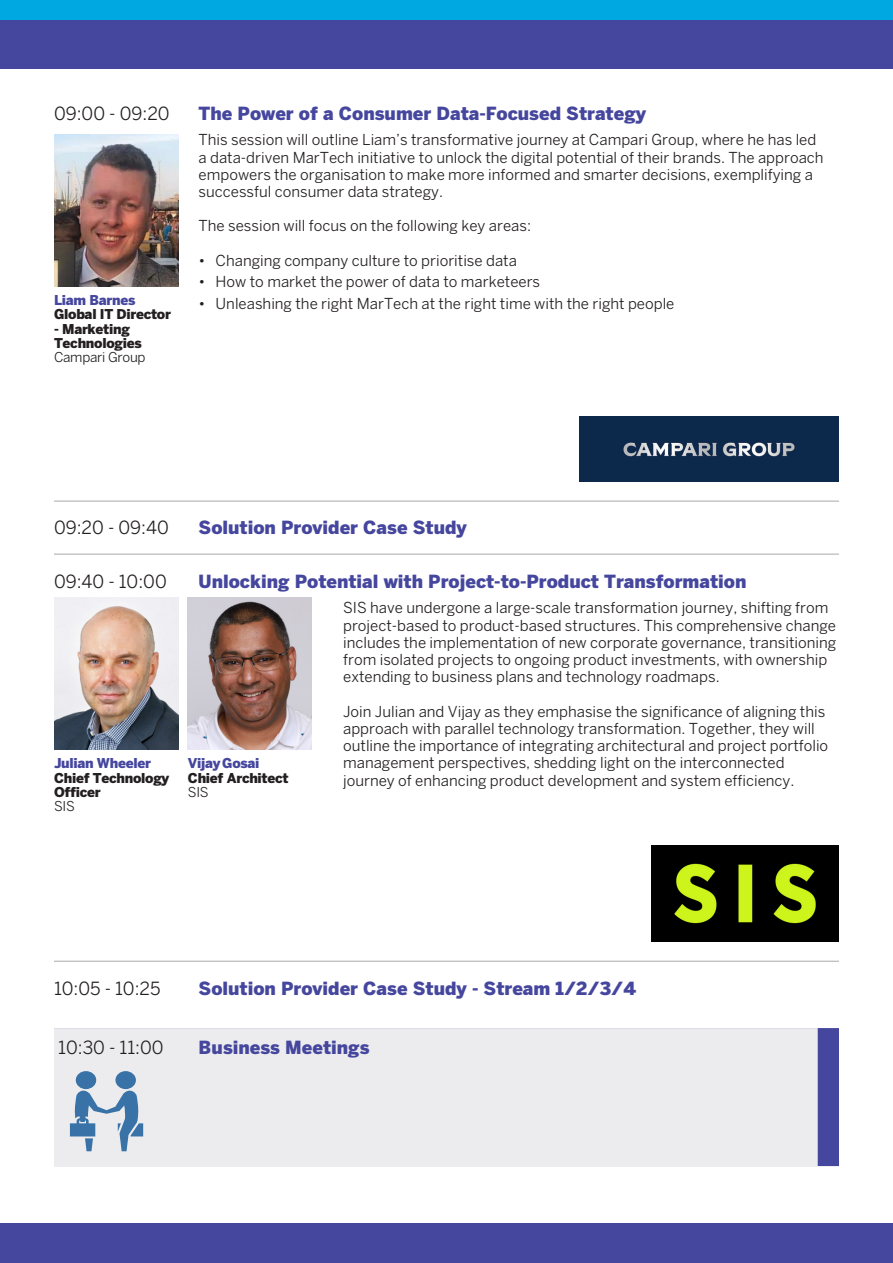
<style>
.page{position:relative;width:893px;height:1263px;background:#fff}
.page>*{position:absolute;margin:0;border:0;box-sizing:border-box;transform-origin:0 0}
.TimeHead{font:900 18px "Benton Sans";color:#45469d}
.TimeHead-2{font:18px "Benton Sans";color:#231f20}
.TimeHead_BusMeeting{font:900 18px "Benton Sans";color:#45469d}
.TimeHead_BusMeeting-2{font:18px "Benton Sans";color:#231f20}
.Body{font:15px/17.2px "Benton Sans";color:#231f20}
.Bodyindent{font:15px/17.2px "Benton Sans";color:#231f20}
.NameJobOrg{font:900 13.5px/14.2px "Benton Sans";letter-spacing:-.02em;color:#231f20}
.s1{color:#45469d}
.s2{font-weight:400}
</style>
<div class="page">
<div style="left:0;top:1223px;width:893px;height:40px;background:#45469d"></div>
<div style="left:0;top:0;width:893px;height:69px;background:#45469d"></div>
<div style="left:0;top:0;width:893px;height:19px;background:#00a8e2"></div>
<hr style="left:54px;top:501px;width:785px;height:1px;background:#a8a9ad">
<hr style="left:54px;top:554px;width:785px;height:1px;background:#a8a9ad">
<hr style="left:54px;top:961px;width:785px;height:1px;background:#a8a9ad">
<div style="left:54px;top:1028px;width:785px;height:138px;background:#45469d"></div>
<div style="left:54px;top:1028px;width:764px;height:138px;background:#ececee"></div>
<img style="left:54px;top:135px;width:124px;height:152px">
<img style="left:579px;top:417px;width:260px;height:64px">
<img style="left:188px;top:598px;width:124px;height:152px">
<img style="left:54px;top:598px;width:124px;height:152px">
<img style="left:652px;top:845px;width:187px;height:96px">
<svg style="left:76px;top:1071px;width:20px;height:18px"></svg>
<svg style="left:115px;top:1071px;width:21px;height:18px"></svg>
<svg style="left:70px;top:1089px;width:73px;height:62px"></svg>
<p class="TimeHead-2" style="left:54px;top:102px;width:117px">09:00 - 09:20</p>
<p class="TimeHead" style="left:199px;top:102px;width:449px">The Power of a Consumer Data-Focused Strategy</p>
<p class="NameJobOrg" style="left:54px;top:293px;width:118px"><span class="s1">Liam Barnes<br></span>Global IT Director</p>
<p class="NameJobOrg" style="left:54px;top:321px;width:93px">- Marketing<br>Technologies<br><span class="s2">Campari Group</span></p>
<p class="Body" style="left:199px;top:131px;width:626px">This session will outline Liam’s transformative journey at Campari Group, where he has led a data-driven MarTech initiative to unlock the digital potential of their brands. The approach empowers the organisation to make more informed and smarter decisions, exemplifying a successful consumer data strategy.</p>
<p class="Bodyindent" style="left:199px;top:217px;width:334px">The session will focus on the following key areas:</p>
<p class="Bodyindent" style="left:199px;top:251px;width:320px">• Changing company culture to prioritise data</p>
<p class="Bodyindent" style="left:199px;top:273px;width:343px">• How to market the power of data to marketeers</p>
<p class="Bodyindent" style="left:199px;top:294px;width:477px">• Unleashing the right MarTech at the right time with the right people</p>
<p class="TimeHead-2" style="left:54px;top:517px;width:116px">09:20 - 09:40</p>
<p class="TimeHead" style="left:199px;top:517px;width:270px">Solution Provider Case Study</p>
<p class="TimeHead-2" style="left:54px;top:570px;width:114px">09:40 - 10:00</p>
<p class="TimeHead" style="left:199px;top:570px;width:549px">Unlocking Potential with Project-to-Product Transformation</p>
<p class="NameJobOrg" style="left:54px;top:756px;width:117px"><span class="s1">Julian Wheeler<br></span>Chief Technology<br>Officer<br><span class="s2">SIS</span></p>
<p class="NameJobOrg" style="left:188px;top:756px;width:102px"><span class="s1">Vijay Gosai<br></span>Chief Architect<br><span class="s2">SIS</span></p>
<p class="Body" style="left:343px;top:599px;width:495px">SIS have undergone a large-scale transformation journey, shifting from project-based to product-based structures. This comprehensive change includes the implementation of new corporate governance, transitioning from isolated projects to ongoing product investments, with ownership extending to business plans and technology roadmaps.</p>
<p class="Bodyindent" style="left:343px;top:702px;width:487px">Join Julian and Vijay as they emphasise the significance of aligning this approach with parallel technology transformation. Together, they will outline the importance of integrating architectural and project portfolio management perspectives, shedding light on the interconnected journey of enhancing product development and system efficiency.</p>
<p class="TimeHead-2" style="left:54px;top:977px;width:108px">10:05 - 10:25</p>
<p class="TimeHead" style="left:199px;top:977px;width:439px">Solution Provider Case Study - Stream 1/2/3/4</p>
<p class="TimeHead_BusMeeting-2" style="left:58px;top:1036px;width:107px">10:30 - 11:00</p>
<p class="TimeHead_BusMeeting" style="left:199px;top:1036px;width:172px">Business Meetings</p>
</div>
